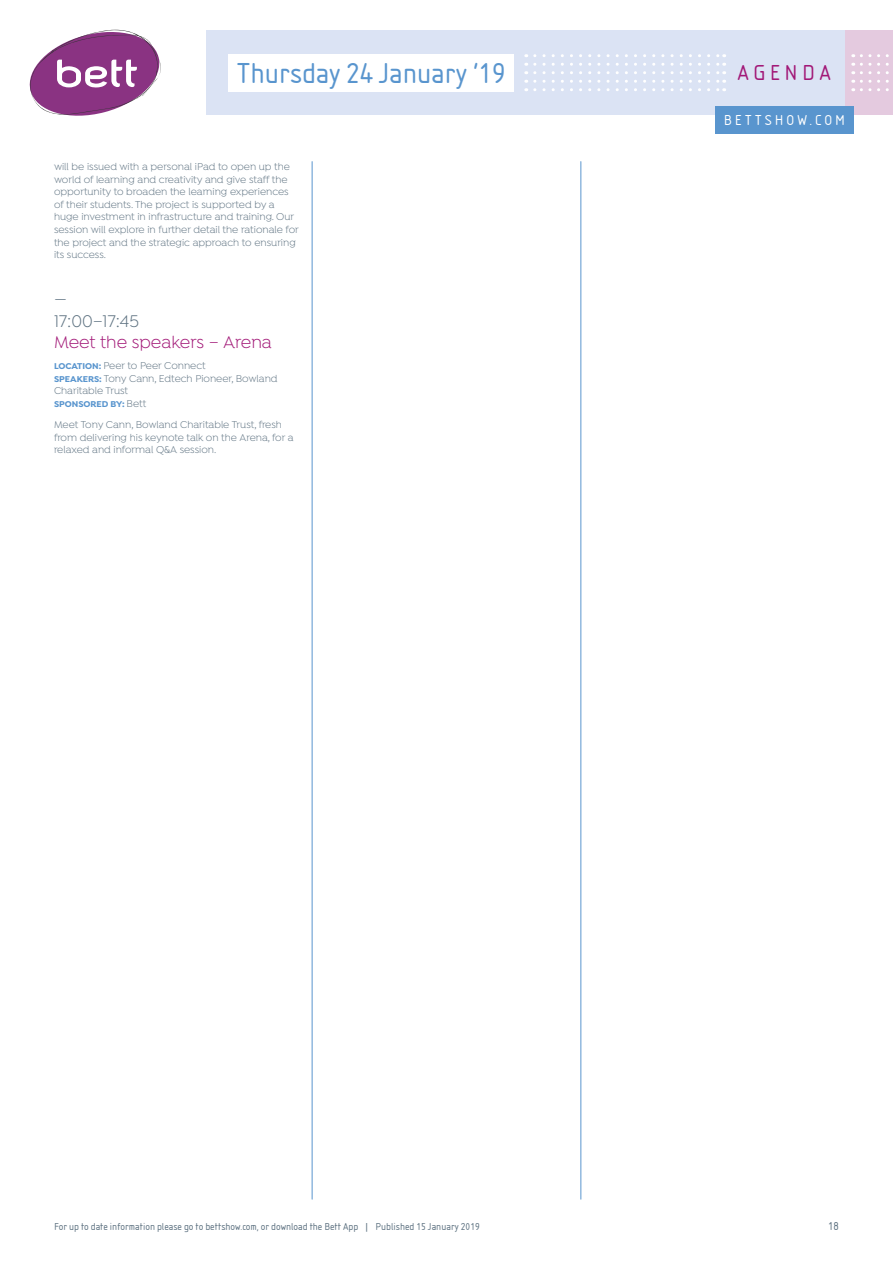
<style>
.page{position:relative;width:893px;height:1263px;background:#fff}
.page>*{position:absolute;margin:0;border:0;box-sizing:border-box;transform-origin:0 0}
.t1{font:30px "Isonorm D";color:#5995ce}
.t2{font:22.5px "Isonorm D";letter-spacing:.2em;color:#a21877}
.t3{font:18px "Isidora";color:#a21877}
.t4{font:18px/21.6px "Isidora";color:#5f7382}
.t5{font:15px "Isonorm D";letter-spacing:.2em;color:#fff}
.t6{font:12px "Isonorm D";color:#5f7382}
.t7{font:10.5px/12.6px "Isidora";color:#5f7382}
.t8{font:10.5px "Isonorm D";color:#5f7382}
.t9{font:700 9px "Isidora";color:#5995ce}
.s1{font-weight:700;font-size:9px;color:#5995ce}
.s2{font-weight:400;font-size:10.5px;color:#5f7382}
</style>
<div class="page">
<hr style="left:312px;top:162px;width:1px;height:1037px;background:#5995ce">
<hr style="left:580px;top:162px;width:1px;height:1037px;background:#5995ce">
<div style="left:845px;top:31px;width:48px;height:84px;background:#e4cadf"></div>
<div style="left:207px;top:31px;width:638px;height:84px;background:#dbe3f4"></div>
<div style="left:229px;top:54px;width:285px;height:37px;background:#fff"></div>
<svg style="left:29px;top:29px;width:132px;height:87px"></svg>
<div style="left:715px;top:106px;width:139px;height:27px;background:#5995ce"></div>
<svg style="left:535px;top:54px;width:190px;height:3px"></svg>
<svg style="left:861px;top:54px;width:28px;height:3px"></svg>
<svg style="left:535px;top:63px;width:190px;height:11px"></svg>
<svg style="left:861px;top:63px;width:28px;height:11px"></svg>
<svg style="left:535px;top:80px;width:190px;height:11px"></svg>
<svg style="left:861px;top:80px;width:28px;height:11px"></svg>
<h1 class="t1" style="left:237px;top:56px;width:270px">Thursday 24 January ‘19</h1>
<h2 class="t2" style="left:737px;top:60px;width:95px">AGENDA</h2>
<h3 class="t5" style="left:724px;top:111px;width:123px">BETTSHOW.COM</h3>
<p class="t7" style="left:54px;top:161px;width:246px">will be issued with a personal iPad to open up the world of learning and creativity and give staff the opportunity to broaden the learning experiences of their students. The project is supported by a huge investment in infrastructure and training. Our session will explore in further detail the rationale for the project and the strategic approach to ensuring its success.</p>
<h3 class="t4" style="left:54px;top:290px;width:87px">—<br>17:00–17:45</h3>
<h3 class="t3" style="left:54px;top:332px;width:219px">Meet the speakers – Arena</h3>
<p class="t7" style="left:54px;top:360px;width:225px"><span class="s1">LOCATION:</span> Peer to Peer Connect<br><span class="s1">SPEAKERS:</span> Tony Cann, Edtech Pioneer, Bowland<br>Charitable Trust</p>
<p class="t9" style="left:54px;top:398px;width:94px">SPONSORED BY: <span class="s2">Bett</span></p>
<p class="t7" style="left:54px;top:419px;width:241px">Meet Tony Cann, Bowland Charitable Trust, fresh from delivering his keynote talk on the Arena, for a relaxed and informal Q&amp;A session.</p>
<p class="t8" style="left:54px;top:1220px;width:427px">For up to date information please go to bettshow.com, or download the Bett App | Published 15 January 2019</p>
<p class="t6" style="left:828px;top:1219px;width:12px">18</p>
</div>
